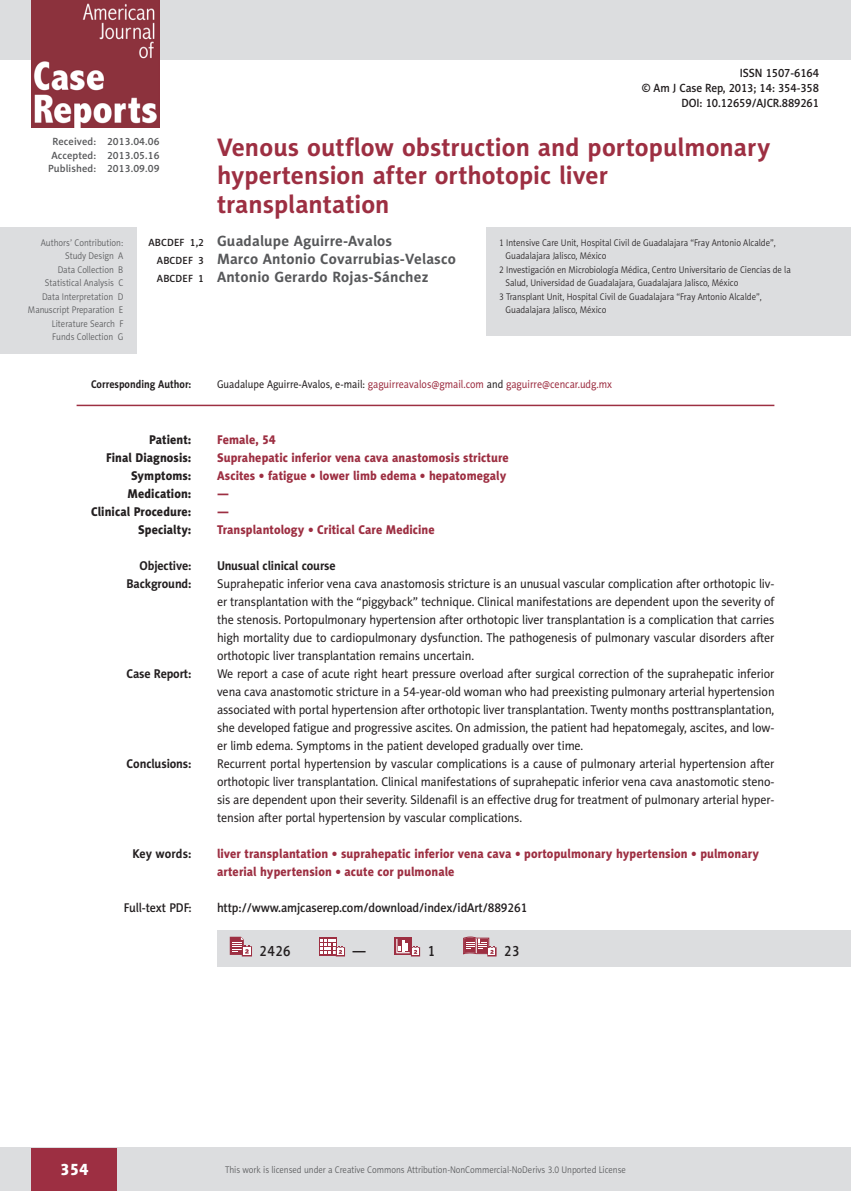
<style>
.page{position:relative;width:851px;height:1191px;background:#fff}
.page>*{position:absolute;margin:0;border:0;box-sizing:border-box;transform-origin:0 0}
.AJCR_Tytul{font:700 25.5px/28.5px "Naomi Sans EFN";color:#9d2f42}
.t1{font:16.5px "Naomi Sans EFN Heavy";color:#fff}
.AJCR_Autorzy{font:700 15px "Naomi Sans EFN";letter-spacing:.01em;color:#57585a}
.AJCR_dane{font:15px "Naomi Sans EFN Medium";letter-spacing:.03em;color:#231f20;scale:.9 1}
.AJCR_Summary_body{font:12.75px/18px "Naomi Sans EFN";letter-spacing:-.01em;color:#231f20;text-align:justify;scale:.95 1}
.AJCR_keywords{font:12.75px/18px "Naomi Sans EFN Heavy";letter-spacing:.005em;color:#9d2f42;scale:.95 1}
.AJCR_keywords-2{font:12.75px "Naomi Sans EFN Heavy";letter-spacing:.005em;color:#231f20;scale:.95 1}
.AJCR_full_text_pdf{font:12.75px "Naomi Sans EFN Medium";letter-spacing:-.01em;color:#231f20;scale:.95 1}
.AJCR_Summary_body-2{font:700 12.75px "Naomi Sans EFN";letter-spacing:-.01em;color:#231f20;scale:.95 1}
.AJCR_keywords-3{font:700 12.75px "Naomi Sans EFN";letter-spacing:.005em;color:#231f20;scale:.95 1}
.AJCR_full_text_pdf-2{font:12px "Naomi Sans EFN Medium";letter-spacing:-.01em;color:#231f20;scale:.95 1}
.AJCR_Adres{font:11.25px "Naomi Sans EFN";color:#9d2f42;scale:.9 1}
.AJCR_Adres-2{font:700 11.25px "Naomi Sans EFN";color:#231f20;scale:.9 1}
.t2{font:10.5px "Naomi Sans EFN Medium";letter-spacing:.01em;color:#57585a}
.AJCR_Afiliacja{font:9.75px/13.5px "Naomi Sans EFN Light";color:#231f20;scale:.9 1}
.AJCR_pagina_sygnatur{font:9.75px "Naomi Sans EFN Light";color:#57585a;scale:.9 1}
.s1{font-family:"Naomi Sans EFN Medium";font-weight:400;font-size:10.5px;color:#231f20}
.s2{color:#231f20}
</style>
<div class="page">
<div style="left:217px;top:930px;width:633px;height:36px;background:#dcdddf"></div>
<svg style="left:230px;top:936px;width:22px;height:20px"></svg>
<div style="left:319px;top:937px;width:17px;height:18px;background:#9d2f42"></div>
<svg style="left:320px;top:938px;width:25px;height:18px"></svg>
<div style="left:394px;top:937px;width:18px;height:18px;background:#9d2f42"></div>
<svg style="left:396px;top:939px;width:24px;height:17px"></svg>
<svg style="left:463px;top:936px;width:33px;height:20px"></svg>
<hr style="left:77px;top:405px;width:697px;height:1px;background:#9d2f42">
<div style="left:0;top:228px;width:136px;height:126px;background:#dcdddf"></div>
<div style="left:486px;top:228px;width:364px;height:108px;background:#dcdddf"></div>
<hr style="left:850px;top:0;width:1px;height:60px;background:#dcdddf">
<div style="left:0;top:1147px;width:850px;height:44px;background:#dcdddf"></div>
<div style="left:32px;top:1148px;width:85px;height:42px;background:#9d2f42"></div>
<div style="left:0;top:0;width:850px;height:60px;background:#dcdddf"></div>
<img style="left:32px;top:0;width:127px;height:127px">
<p class="AJCR_full_text_pdf-2" style="left:739px;top:66px;width:85px">ISSN 1507-6164</p>
<p class="AJCR_full_text_pdf-2" style="left:641px;top:81px;width:188px">© Am J Case Rep, 2013; 14: 354-358</p>
<p class="AJCR_full_text_pdf-2" style="left:681px;top:96px;width:146px">DOI: 10.12659/AJCR.889261</p>
<p class="AJCR_Tytul" style="left:217px;top:133px;width:554px">Venous outflow obstruction and portopulmonary hypertension after orthotopic liver transplantation</p>
<p class="AJCR_Autorzy" style="left:148px;top:232px;width:245px"><span class="s1">ABCDEF 1,2</span> Guadalupe Aguirre-Avalos</p>
<p class="AJCR_Autorzy" style="left:157px;top:250px;width:300px"><span class="s1">ABCDEF 3</span> Marco Antonio Covarrubias-Velasco</p>
<p class="AJCR_Autorzy" style="left:157px;top:268px;width:273px"><span class="s1">ABCDEF 1</span> Antonio Gerardo Rojas-Sánchez</p>
<p class="t2" style="left:52px;top:136px;width:109px">Received: 2013.04.06</p>
<p class="t2" style="left:51px;top:149px;width:110px">Accepted: 2013.05.16</p>
<p class="t2" style="left:48px;top:163px;width:113px">Published: 2013.09.09</p>
<p class="AJCR_pagina_sygnatur" style="left:41px;top:237px;width:93px">Authors’ Contribution:</p>
<p class="AJCR_pagina_sygnatur" style="left:65px;top:250px;width:66px">Study Design A</p>
<p class="AJCR_pagina_sygnatur" style="left:58px;top:264px;width:74px">Data Collection B</p>
<p class="AJCR_pagina_sygnatur" style="left:45px;top:277px;width:89px">Statistical Analysis C</p>
<p class="AJCR_pagina_sygnatur" style="left:42px;top:291px;width:92px">Data Interpretation D</p>
<p class="AJCR_pagina_sygnatur" style="left:28px;top:304px;width:107px">Manuscript Preparation E</p>
<p class="AJCR_pagina_sygnatur" style="left:52px;top:318px;width:81px">Literature Search F</p>
<p class="AJCR_pagina_sygnatur" style="left:52px;top:331px;width:80px">Funds Collection G</p>
<p class="AJCR_Afiliacja" style="left:505px;top:236px;width:302px;text-indent:-6px">1 Intensive Care Unit, Hospital Civil de Guadalajara “Fray Antonio Alcalde”,<br>Guadalajara Jalisco, México</p>
<p class="AJCR_Afiliacja" style="left:505px;top:263px;width:318px;text-indent:-6px">2 Investigación en Microbiología Médica, Centro Universitario de Ciencias de la<br>Salud, Universidad de Guadalajara, Guadalajara Jalisco, México</p>
<p class="AJCR_Afiliacja" style="left:505px;top:290px;width:286px;text-indent:-6px">3 Transplant Unit, Hospital Civil de Guadalajara “Fray Antonio Alcalde”,<br>Guadalajara Jalisco, México</p>
<p class="AJCR_Adres-2" style="left:91px;top:377px;width:113px">Corresponding Author:</p>
<p class="AJCR_Adres" style="left:217px;top:377px;width:440px"><span class="s2">Guadalupe Aguirre-Avalos, e-mail:</span> gaguirreavalos@gmail.com <span class="s2">and</span> gaguirre@cencar.udg.mx</p>
<p class="AJCR_keywords-2" style="left:149px;top:432px;width:46px">Patient:</p>
<p class="AJCR_keywords" style="left:217px;top:430px;width:64px">Female, 54</p>
<p class="AJCR_keywords-2" style="left:106px;top:450px;width:91px">Final Diagnosis:</p>
<p class="AJCR_keywords" style="left:217px;top:448px;width:309px">Suprahepatic inferior vena cava anastomosis stricture</p>
<p class="AJCR_keywords-2" style="left:131px;top:468px;width:65px">Symptoms:</p>
<p class="AJCR_keywords" style="left:217px;top:466px;width:306px">Ascites • fatigue • lower limb edema • hepatomegaly</p>
<p class="AJCR_keywords-2" style="left:127px;top:486px;width:69px">Medication:</p>
<p class="AJCR_keywords" style="left:217px;top:484px;width:14px">—</p>
<p class="AJCR_keywords-2" style="left:91px;top:504px;width:107px">Clinical Procedure:</p>
<p class="AJCR_keywords" style="left:217px;top:502px;width:14px">—</p>
<p class="AJCR_keywords-2" style="left:138px;top:522px;width:58px">Specialty:</p>
<p class="AJCR_keywords" style="left:217px;top:520px;width:231px">Transplantology • Critical Care Medicine</p>
<p class="AJCR_Summary_body-2" style="left:139px;top:558px;width:56px">Objective:</p>
<p class="AJCR_Summary_body-2" style="left:217px;top:558px;width:126px">Unusual clinical course</p>
<p class="AJCR_Summary_body-2" style="left:126px;top:576px;width:70px">Background:</p>
<p class="AJCR_Summary_body" style="left:217px;top:575px;width:588px">Suprahepatic inferior vena cava anastomosis stricture is an unusual vascular complication after orthotopic liv&shy;er transplantation with the “piggyback” technique. Clinical manifestations are dependent upon the severity of the stenosis. Portopulmonary hypertension after orthotopic liver transplantation is a complication that carries high mortality due to cardiopulmonary dysfunction. The pathogenesis of pulmonary vascular disorders after orthotopic liver transplantation remains uncertain.</p>
<p class="AJCR_Summary_body-2" style="left:126px;top:666px;width:70px">Case Report:</p>
<p class="AJCR_Summary_body" style="left:217px;top:665px;width:588px">We report a case of acute right heart pressure overload after surgical correction of the suprahepatic inferior vena cava anastomotic stricture in a 54-year-old woman who had preexisting pulmonary arterial hypertension associated with portal hypertension after orthotopic liver transplantation. Twenty months posttransplantation, she developed fatigue and progressive ascites. On admission, the patient had hepatomegaly, ascites, and low&shy;er limb edema. Symptoms in the patient developed gradually over time.</p>
<p class="AJCR_Summary_body-2" style="left:127px;top:756px;width:70px">Conclusions:</p>
<p class="AJCR_Summary_body" style="left:217px;top:755px;width:588px">Recurrent portal hypertension by vascular complications is a cause of pulmonary arterial hypertension after orthotopic liver transplantation. Clinical manifestations of suprahepatic inferior vena cava anastomotic steno&shy;sis are dependent upon their severity. Sildenafil is an effective drug for treatment of pulmonary arterial hyper&shy;tension after portal hypertension by vascular complications.</p>
<p class="AJCR_keywords-3" style="left:132px;top:846px;width:64px">Key words:</p>
<p class="AJCR_keywords" style="left:217px;top:844px;width:572px">liver transplantation • suprahepatic inferior vena cava • portopulmonary hypertension • pulmonary arterial hypertension • acute cor pulmonale</p>
<p class="AJCR_full_text_pdf" style="left:124px;top:900px;width:73px">Full-text PDF:</p>
<p class="AJCR_full_text_pdf" style="left:217px;top:900px;width:328px">http://www.amjcaserep.com/download/index/idArt/889261</p>
<p class="AJCR_dane" style="left:259px;top:942px;width:36px">2426</p>
<p class="AJCR_dane" style="left:352px;top:942px;width:16px">—</p>
<p class="AJCR_dane" style="left:427px;top:942px;width:10px">1</p>
<p class="AJCR_dane" style="left:504px;top:942px;width:19px">23</p>
<p class="t1" style="left:60px;top:1159px;width:30px">354</p>
<p class="AJCR_pagina_sygnatur" style="left:225px;top:1164px;width:447px">This work is licensed under a Creative Commons Attribution-NonCommercial-NoDerivs 3.0 Unported License</p>
</div>
